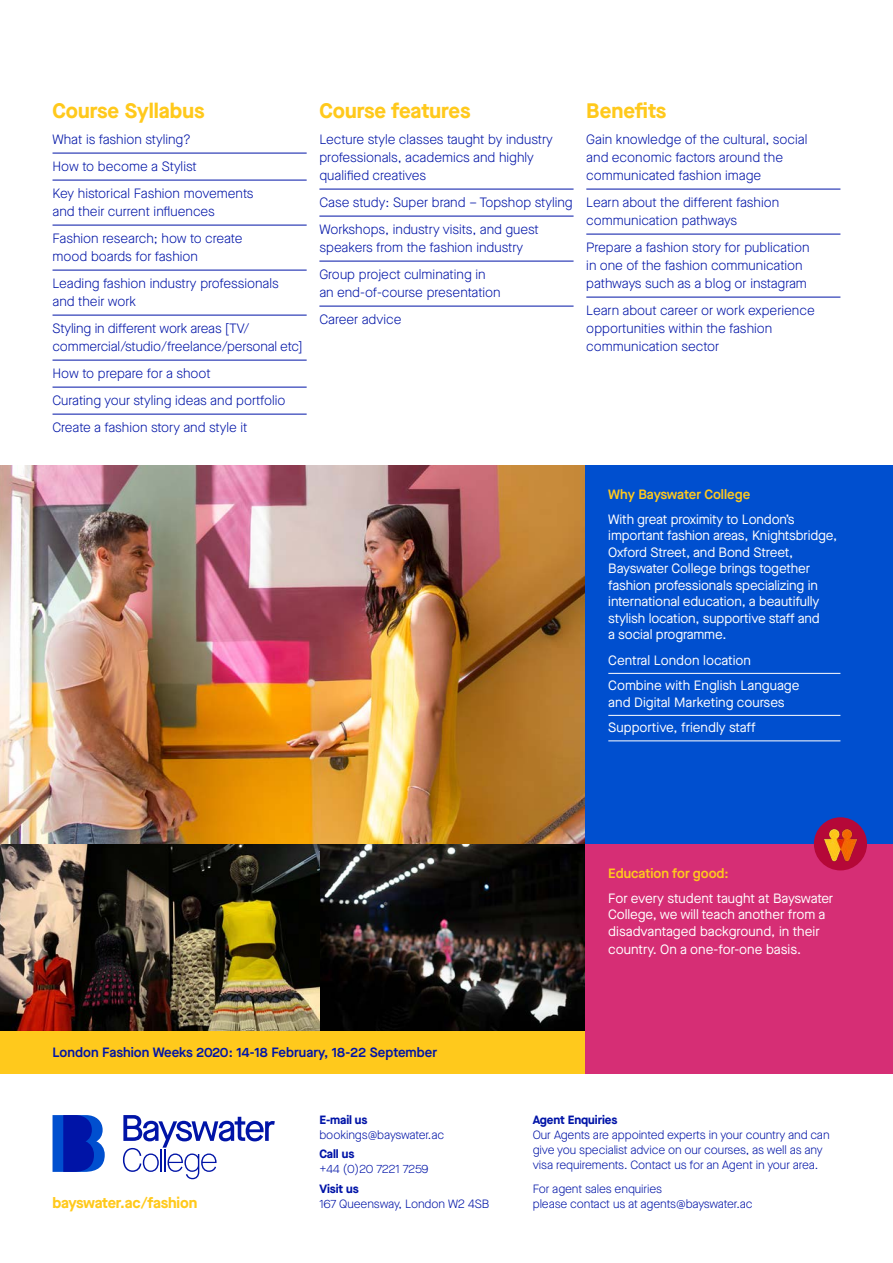
<style>
.page{position:relative;width:893px;height:1263px;background:#fff}
.page>*{position:absolute;margin:0;border:0;box-sizing:border-box;transform-origin:0 0}
.Subhead_large{font:700 21px "Maison Neue";color:#ffc91c}
.Body_8_5_10{font:700 15px "Maison Neue";letter-spacing:-.02em;color:#ffc91c}
.Lined_bullets{font:300 13.5px/18px "Maison Neue";color:#0014a7}
.Lined_bullets-2{font:13.5px/16.5px "Maison Neue";letter-spacing:-.01em;color:#fff}
.Subhead{font:600 13.5px "Maison Neue";color:#0014a7}
.Subhead-2{font:600 13.5px "Maison Neue";color:#ffc91c}
.Body_8_5_10-2{font:300 12px/15px "Maison Neue";letter-spacing:-.01em;color:#0014a7}
.Subhead_8_5_10_Demi{font:700 12px "Maison Neue";letter-spacing:-.01em;color:#0014a7}
.Body_8_5_10-3{font:300 12px "Maison Neue";letter-spacing:-.03em;color:#0014a7}
</style>
<div class="page">
<img style="left:0;top:465px;width:585px;height:379px">
<img style="left:319px;top:844px;width:266px;height:187px">
<div style="left:585px;top:465px;width:308px;height:406px;background:#004fcf"></div>
<img style="left:0;top:844px;width:319px;height:187px">
<svg style="left:53px;top:1115px;width:52px;height:57px;background:#143ebe"></svg>
<svg style="left:123px;top:1115px;width:152px;height:64px"></svg>
<div style="left:0;top:1031px;width:586px;height:43px;background:#ffc91c"></div>
<hr style="left:53px;top:153px;width:254px;height:1px;background:#0014a7">
<hr style="left:53px;top:180px;width:254px;height:1px;background:#0014a7">
<hr style="left:53px;top:225px;width:254px;height:1px;background:#0014a7">
<hr style="left:53px;top:270px;width:254px;height:1px;background:#0014a7">
<hr style="left:53px;top:315px;width:254px;height:1px;background:#0014a7">
<hr style="left:53px;top:360px;width:254px;height:1px;background:#0014a7">
<hr style="left:53px;top:387px;width:254px;height:1px;background:#0014a7">
<hr style="left:53px;top:414px;width:254px;height:1px;background:#0014a7">
<hr style="left:319px;top:189px;width:255px;height:1px;background:#0014a7">
<hr style="left:319px;top:216px;width:255px;height:1px;background:#0014a7">
<hr style="left:319px;top:261px;width:255px;height:1px;background:#0014a7">
<hr style="left:319px;top:306px;width:255px;height:1px;background:#0014a7">
<hr style="left:586px;top:189px;width:254px;height:1px;background:#0014a7">
<hr style="left:586px;top:234px;width:254px;height:1px;background:#0014a7">
<hr style="left:586px;top:297px;width:254px;height:1px;background:#0014a7">
<div style="left:585px;top:844px;width:308px;height:230px;background:#d62e75"></div>
<div style="left:814px;top:817px;width:53px;height:53px;background:#b50838;border-radius:50%"></div>
<img style="left:817px;top:820px;width:47px;height:47px">
<hr style="left:608px;top:673px;width:232px;height:1px;background:#fff">
<hr style="left:608px;top:715px;width:232px;height:1px;background:#fff">
<hr style="left:608px;top:741px;width:232px;height:1px;background:#fff">
<p class="Subhead_large" style="left:53px;top:96px;width:154px">Course Syllabus</p>
<p class="Lined_bullets" style="left:53px;top:131px;width:140px">What is fashion styling?</p>
<p class="Lined_bullets" style="left:53px;top:158px;width:146px">How to become a Stylist</p>
<p class="Lined_bullets" style="left:53px;top:185px;width:203px">Key historical Fashion movements and their current influences</p>
<p class="Lined_bullets" style="left:53px;top:230px;width:191px">Fashion research; how to create mood boards for fashion</p>
<p class="Lined_bullets" style="left:53px;top:275px;width:228px">Leading fashion industry professionals and their work</p>
<p class="Lined_bullets" style="left:53px;top:320px;width:251px">Styling in different work areas [TV/ commercial/studio/freelance/personal etc]</p>
<p class="Lined_bullets" style="left:53px;top:365px;width:160px">How to prepare for a shoot</p>
<p class="Lined_bullets" style="left:53px;top:392px;width:235px">Curating your styling ideas and portfolio</p>
<p class="Lined_bullets" style="left:53px;top:419px;width:196px">Create a fashion story and style it</p>
<p class="Subhead_large" style="left:319px;top:96px;width:153px">Course features</p>
<p class="Lined_bullets" style="left:319px;top:131px;width:235px">Lecture style classes taught by industry professionals, academics and highly qualified creatives</p>
<p class="Lined_bullets" style="left:319px;top:194px;width:255px">Case study: Super brand – Topshop styling</p>
<p class="Lined_bullets" style="left:319px;top:221px;width:221px">Workshops, industry visits, and guest speakers from the fashion industry</p>
<p class="Lined_bullets" style="left:319px;top:266px;width:183px">Group project culminating in an end-of-course presentation</p>
<p class="Lined_bullets" style="left:319px;top:311px;width:84px">Career advice</p>
<p class="Subhead_large" style="left:586px;top:96px;width:81px">Benefits</p>
<p class="Lined_bullets" style="left:586px;top:131px;width:223px">Gain knowledge of the cultural, social and economic factors around the communicated fashion image</p>
<p class="Lined_bullets" style="left:586px;top:194px;width:194px">Learn about the different fashion communication pathways</p>
<p class="Lined_bullets" style="left:586px;top:239px;width:225px">Prepare a fashion story for publication in one of the fashion communication pathways such as a blog or instagram</p>
<p class="Lined_bullets" style="left:586px;top:302px;width:230px">Learn about career or work experience opportunities within the fashion communication sector</p>
<p class="Subhead-2" style="left:608px;top:485px;width:143px">Why Bayswater College</p>
<p class="Lined_bullets-2" style="left:608px;top:511px;width:231px">With great proximity to London’s important fashion areas, Knightsbridge, Oxford Street, and Bond Street, Bayswater College brings together fashion professionals specializing in international education, a beautifully stylish location, supportive staff and<br>a social programme.</p>
<p class="Lined_bullets-2" style="left:608px;top:652px;width:144px">Central London location</p>
<p class="Lined_bullets-2" style="left:608px;top:677px;width:193px">Combine with English Language and Digital Marketing courses</p>
<p class="Lined_bullets-2" style="left:608px;top:719px;width:149px">Supportive, friendly staff</p>
<p class="Subhead" style="left:53px;top:1042px;width:386px">London Fashion Weeks 2020: 14-18 February, 18-22 September</p>
<p class="Subhead-2" style="left:608px;top:864px;width:122px">Education for good:</p>
<p class="Lined_bullets-2" style="left:608px;top:890px;width:227px">For every student taught at Bayswater<br>College, we will teach another from a disadvantaged background, in their</p>
<p class="Lined_bullets-2" style="left:608px;top:941px;width:194px">country. On a one-for-one basis.</p>
<p class="Subhead_8_5_10_Demi" style="left:319px;top:1111px;width:50px">E-mail us</p>
<p class="Body_8_5_10-2" style="left:319px;top:1127px;width:126px">bookings@bayswater.ac</p>
<p class="Subhead_8_5_10_Demi" style="left:319px;top:1145px;width:36px">Call us</p>
<p class="Body_8_5_10-3" style="left:319px;top:1161px;width:111px">+44 (0)20 7221 7259</p>
<p class="Subhead_8_5_10_Demi" style="left:319px;top:1180px;width:41px">Visit us</p>
<p class="Body_8_5_10" style="left:53px;top:1192px;width:146px">bayswater.ac/fashion</p>
<p class="Body_8_5_10-2" style="left:319px;top:1196px;width:172px">167 Queensway, London W2 4SB</p>
<p class="Subhead_8_5_10_Demi" style="left:533px;top:1111px;width:86px">Agent Enquiries</p>
<p class="Body_8_5_10-2" style="left:533px;top:1127px;width:298px">Our Agents are appointed experts in your country and can give you specialist advice on our courses, as well as any visa requirements. Contact us for an Agent in your area.</p>
<p class="Body_8_5_10-2" style="left:533px;top:1181px;width:221px">For agent sales enquiries<br>please contact us at agents@bayswater.ac</p>
</div>
